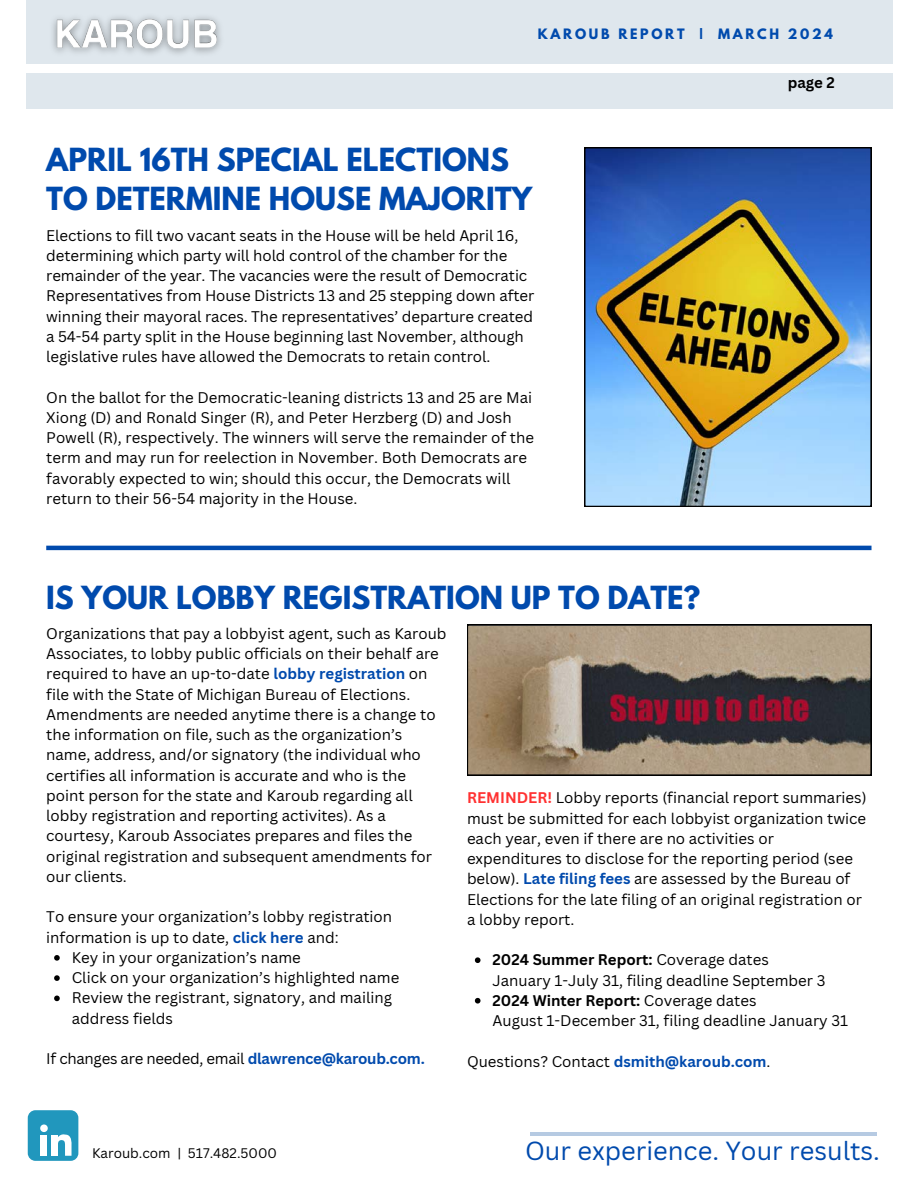
<style>
.page{position:relative;width:918px;height:1188px;background:#fff}
.page>*{position:absolute;margin:0;border:0;box-sizing:border-box;transform-origin:0 0}
.t1{font:700 28.2px/39.3px "League Spartan";color:#004aad}
.t2{font:25.5px "Canva Sans";color:#004aad}
.t3{font:15px/20.2px "Canva Sans";color:#000}
.t4{font:15px "Canva Sans";letter-spacing:-.02em;color:#000}
.t5{font:700 15px "Canva Sans";color:#000}
.t6{font:13.5px "Canva Sans";color:#000}
.t7{font:700 12.75px "League Spartan";letter-spacing:.21em;color:#004aad}
.s1{font-weight:700;color:#004aad}
.s2{font-weight:700;color:#ff3131}
.s3{font-weight:700}
</style>
<div class="page">
<div style="left:26px;top:0;width:866px;height:109px;background:#dfe7ed"></div>
<div style="left:0;top:64px;width:916px;height:9px;background:#fff"></div>
<div style="left:28px;top:1110px;width:50px;height:51px;background:#2197bd;border-radius:8px"></div>
<svg style="left:40px;top:1125px;width:8px;height:7px"></svg>
<div style="left:41px;top:1135px;width:6px;height:21px;background:#fff"></div>
<div style="left:51px;top:1135px;width:6px;height:21px;background:#fff"></div>
<svg style="left:57px;top:1134px;width:15px;height:22px"></svg>
<hr style="left:530px;top:1132px;width:347px;height:3px;background:#b6cae2">
<hr style="left:46px;top:546px;width:826px;height:4px;background:#004aad">
<img style="left:584px;top:147px;width:287px;height:360px">
<img style="left:52px;top:16px;width:169px;height:38px">
<svg style="left:467px;top:625px;width:405px;height:150px;background:#806d61"></svg>
<svg style="left:54px;top:955px;width:6px;height:6px"></svg>
<svg style="left:54px;top:975px;width:6px;height:6px"></svg>
<svg style="left:54px;top:996px;width:6px;height:5px"></svg>
<svg style="left:475px;top:957px;width:6px;height:6px"></svg>
<svg style="left:475px;top:998px;width:6px;height:6px"></svg>
<p class="t7" style="left:538px;top:28px;width:296px">KAROUB REPORT | MARCH 2024</p>
<h1 class="t1" style="left:46px;top:144px;width:488px">APRIL 16TH SPECIAL ELECTIONS<br>TO DETERMINE HOUSE MAJORITY</h1>
<p class="t3" style="left:46px;top:225px;width:490px">Elections to fill two vacant seats in the House will be held April 16, determining which party will hold control of the chamber for the remainder of the year. The vacancies were the result of Democratic Representatives from House Districts 13 and 25 stepping down after winning their mayoral races. The representatives’ departure created a 54-54 party split in the House beginning last November, although legislative rules have allowed the Democrats to retain control.</p>
<p class="t3" style="left:46px;top:387px;width:489px">On the ballot for the Democratic-leaning districts 13 and 25 are Mai Xiong (D) and Ronald Singer (R), and Peter Herzberg (D) and Josh Powell (R), respectively. The winners will serve the remainder of the term and may run for reelection in November. Both Democrats are favorably expected to win; should this occur, the Democrats will return to their 56-54 majority in the House.</p>
<h1 class="t1" style="left:46px;top:581px;width:656px">IS YOUR LOBBY REGISTRATION UP TO DATE?</h1>
<p class="t5" style="left:788px;top:72px;width:49px">page 2</p>
<p class="t3" style="left:46px;top:623px;width:402px">Organizations that pay a lobbyist agent, such as Karoub Associates, to lobby public officials on their behalf are required to have an up-to-date <span class="s1">lobby registration</span> on file with the State of Michigan Bureau of Elections.<br>Amendments are needed anytime there is a change to the information on file, such as the organization’s name, address, and/or signatory (the individual who certifies all information is accurate and who is the point person for the state and Karoub regarding all lobby registration and reporting activites). As a courtesy, Karoub Associates prepares and files the original registration and subsequent amendments for our clients.</p>
<p class="t3" style="left:46px;top:906px;width:347px">To ensure your organization’s lobby registration</p>
<p class="t3" style="left:46px;top:927px;width:294px">information is up to date, <span class="s1">click here</span> and:</p>
<p class="t3" style="left:72px;top:947px;width:231px">Key in your organization’s name</p>
<p class="t3" style="left:72px;top:967px;width:329px">Click on your organization’s highlighted name</p>
<p class="t3" style="left:72px;top:987px;width:322px">Review the registrant, signatory, and mailing</p>
<p class="t3" style="left:72px;top:1008px;width:103px">address fields</p>
<p class="t4" style="left:46px;top:1048px;width:380px">If changes are needed, email <span class="s1">dlawrence@karoub.com.</span></p>
<p class="t3" style="left:467px;top:787px;width:401px"><span class="s2">REMINDER!</span> Lobby reports (financial report summaries) must be submitted for each lobbyist organization twice each year, even if there are no activities or expenditures to disclose for the reporting period (see below). <span class="s1">Late filing fees</span> are assessed by the Bureau of Elections for the late filing of an original registration or a lobby report.</p>
<p class="t3" style="left:493px;top:949px;width:357px"><span class="s3">2024 Summer Report:</span> Coverage dates<br>January 1-July 31, filing deadline September 3<br><span class="s3">2024 Winter Report:</span> Coverage dates<br>August 1-December 31, filing deadline January 31</p>
<p class="t3" style="left:467px;top:1051px;width:305px">Questions? Contact <span class="s1">dsmith@karoub.com</span>.</p>
<p class="t6" style="left:92px;top:1143px;width:186px">Karoub.com | 517.482.5000</p>
<h2 class="t2" style="left:525px;top:1133px;width:356px">Our experience. Your results.</h2>
</div>
